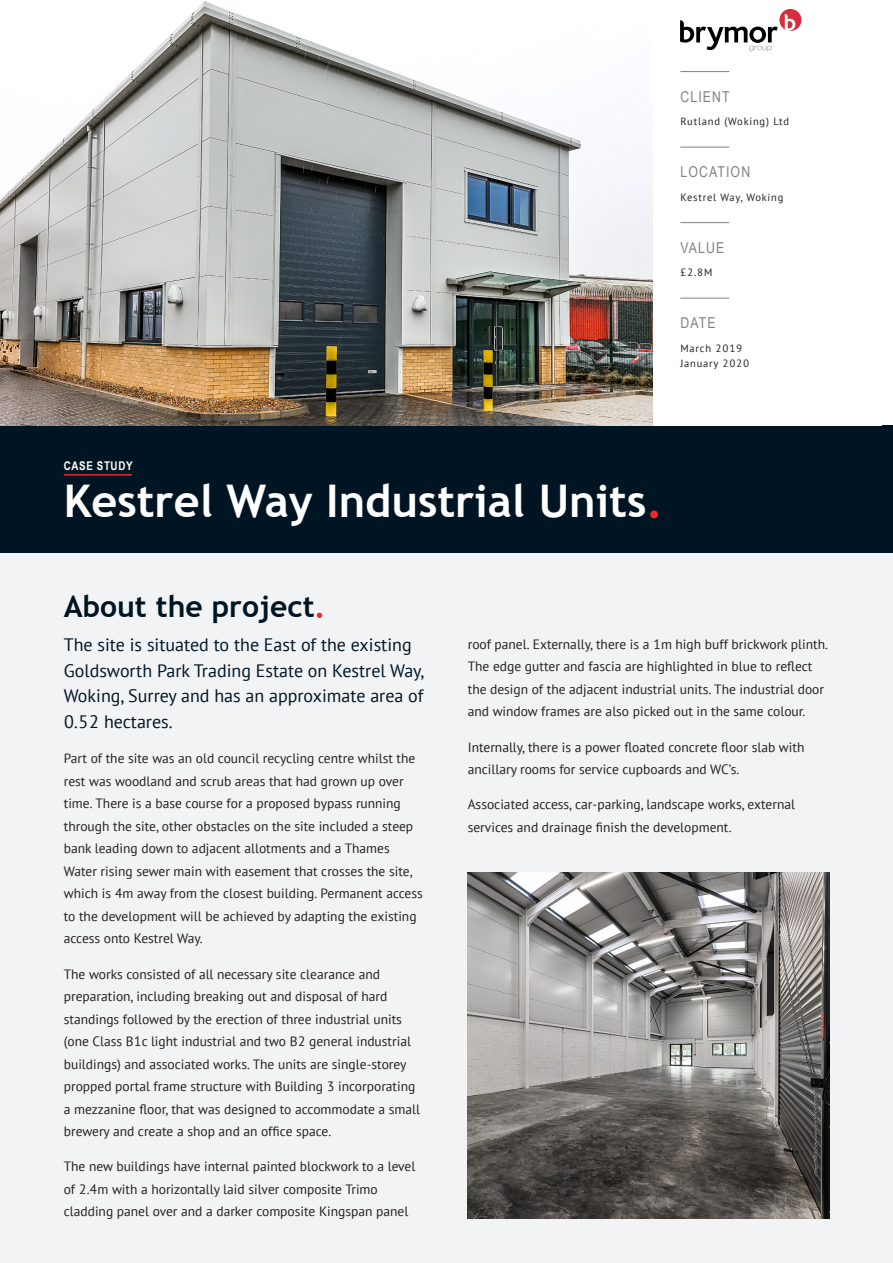
<style>
.page{position:relative;width:893px;height:1263px;background:#fff}
.page>*{position:absolute;margin:0;border:0;box-sizing:border-box;transform-origin:0 0}
.Page_Title{font:700 45px "Trebuchet MS";color:#fff}
.Sub-Header{font:700 30px "Trebuchet MS";color:#001524}
.Large_Intro_Text{font:18px/25.5px "PT Sans";color:#001524}
.Case_Study_Info_Head{font:15px "Arial Narrow";letter-spacing:.075em;color:#808285}
.Body_Text{font:13.5px/22.5px "PT Sans";color:#231f20}
.t1{font:700 12px "Arial Narrow";letter-spacing:.05em;color:#fff}
.Case_Study_Info_Text{font:10.5px/15px "PT Sans";letter-spacing:.075em;color:#231f20}
.s1{color:#e9292a}
</style>
<div class="page">
<div style="left:0;top:502px;width:893px;height:761px;background:#f2f3f4"></div>
<div style="left:0;top:425px;width:893px;height:128px;background:#001524"></div>
<hr style="left:64px;top:474px;width:68px;height:2px;background:#e9292a">
<hr style="left:680px;top:71px;width:49px;height:1px;background:#808285">
<hr style="left:680px;top:147px;width:49px;height:1px;background:#808285">
<hr style="left:680px;top:222px;width:49px;height:1px;background:#808285">
<hr style="left:680px;top:298px;width:49px;height:1px;background:#808285">
<img style="left:0;top:1px;width:652px;height:424px">
<img style="left:468px;top:872px;width:361px;height:346px">
<svg style="left:680px;top:9px;width:121px;height:42px"></svg>
<p class="Case_Study_Info_Head" style="left:680px;top:85px;width:51px">CLIENT</p>
<p class="Case_Study_Info_Text" style="left:680px;top:114px;width:110px">Rutland (Woking) Ltd</p>
<p class="Case_Study_Info_Head" style="left:680px;top:161px;width:71px">LOCATION</p>
<p class="Case_Study_Info_Text" style="left:680px;top:189px;width:105px">Kestrel Way, Woking</p>
<p class="Case_Study_Info_Head" style="left:680px;top:236px;width:45px">VALUE</p>
<p class="Case_Study_Info_Text" style="left:680px;top:265px;width:34px">£2.8M</p>
<p class="Case_Study_Info_Head" style="left:680px;top:312px;width:37px">DATE</p>
<p class="Case_Study_Info_Text" style="left:680px;top:340px;width:70px">March 2019<br>January 2020</p>
<p class="t1" style="left:64px;top:456px;width:70px">CASE STUDY</p>
<p class="Page_Title" style="left:64px;top:473px;width:601px">Kestrel Way Industrial Units<span class="s1">.</span></p>
<p class="Sub-Header" style="left:64px;top:588px;width:263px">About the project<span class="s1">.</span></p>
<p class="Large_Intro_Text" style="left:64px;top:632px;width:362px">The site is situated to the East of the existing Goldsworth Park Trading Estate on Kestrel Way, Woking, Surrey and has an approximate area of 0.52 hectares.</p>
<p class="Body_Text" style="left:64px;top:747px;width:361px">Part of the site was an old council recycling centre whilst the rest was woodland and scrub areas that had grown up over time. There is a base course for a proposed bypass running through the site, other obstacles on the site included a steep bank leading down to adjacent allotments and a Thames Water rising sewer main with easement that crosses the site, which is 4m away from the closest building. Permanent access to the development will be achieved by adapting the existing access onto Kestrel Way.</p>
<p class="Body_Text" style="left:64px;top:962px;width:358px">The works consisted of all necessary site clearance and preparation, including breaking out and disposal of hard standings followed by the erection of three industrial units (one Class B1c light industrial and two B2 general industrial buildings) and associated works. The units are single-storey propped portal frame structure with Building 3 incorporating a mezzanine floor, that was designed to accommodate a small brewery and create a shop and an office space.</p>
<p class="Body_Text" style="left:64px;top:1155px;width:353px">The new buildings have internal painted blockwork to a level of 2.4m with a horizontally laid silver composite Trimo cladding panel over and a darker composite Kingspan panel</p>
<p class="Body_Text" style="left:468px;top:633px;width:362px">roof panel. Externally, there is a 1m high buff brickwork plinth.<br>The edge gutter and fascia are highlighted in blue to reflect the design of the adjacent industrial units. The industrial door and window frames are also picked out in the same colour.</p>
<p class="Body_Text" style="left:468px;top:735px;width:338px">Internally, there is a power floated concrete floor slab with ancillary rooms for service cupboards and WC’s.</p>
<p class="Body_Text" style="left:468px;top:793px;width:329px">Associated access, car-parking, landscape works, external services and drainage finish the development.</p>
</div>
